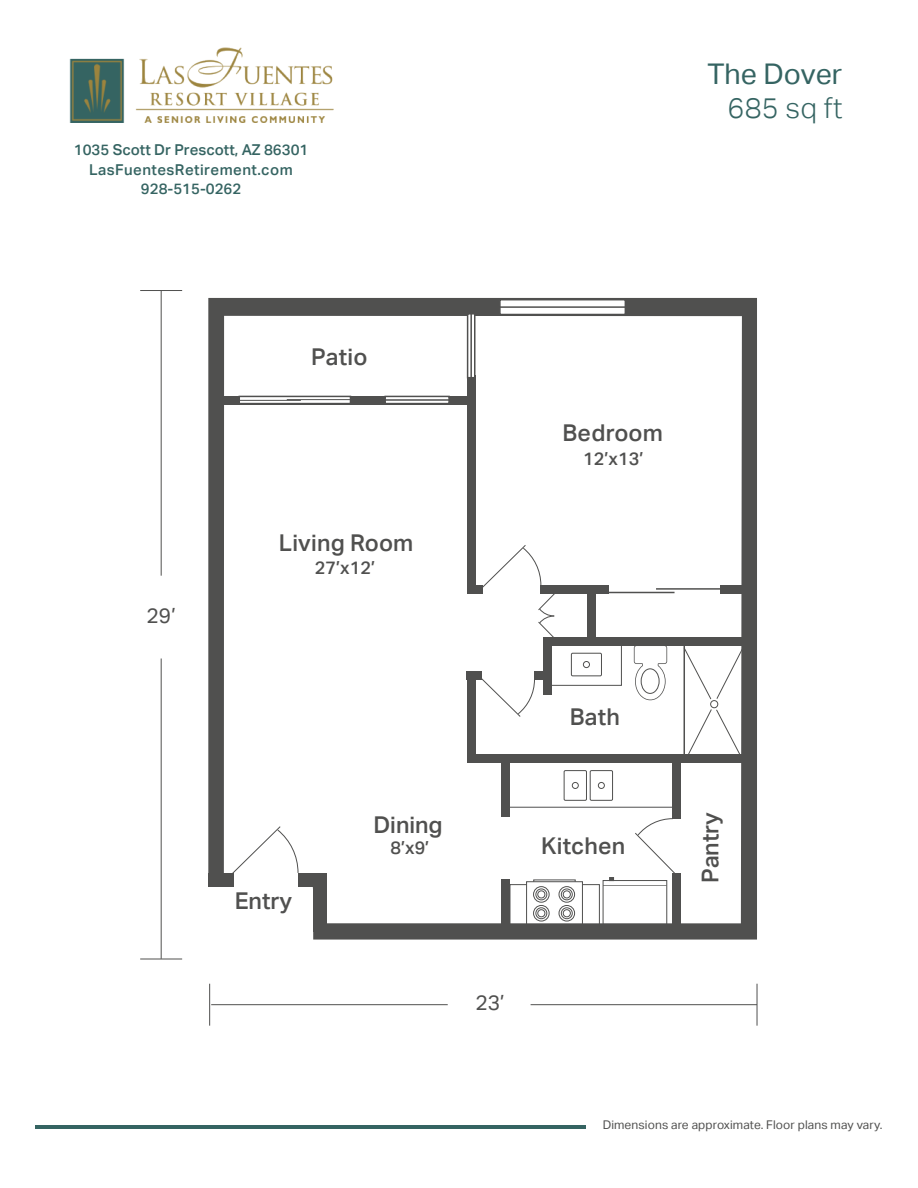
<style>
.page{position:relative;width:918px;height:1188px;background:#fff}
.page>*{position:absolute;margin:0;border:0;box-sizing:border-box;transform-origin:0 0}
.t1{font:28.5px "Aktiv Grotesk Deva";color:#356462}
.t2{font:300 28.5px "Aktiv Grotesk Deva";letter-spacing:.01em;color:#356462}
.t3{font:500 23.25px "Aktiv Grotesk Deva";letter-spacing:.01em;color:#50504f}
.t4{font:21px "Aktiv Grotesk Deva";color:#50504f}
.t5{font:500 18px "Aktiv Grotesk Deva";color:#50504f}
.t6{font:500 15px/19.5px "Aktiv Grotesk Deva";color:#356462;text-align:center}
.t7{font:12px "Aktiv Grotesk Deva";letter-spacing:.01em;color:#50504f}
</style>
<div class="page">
<hr style="left:35px;top:1126px;width:551px;height:3px;background:#356462">
<hr style="left:140px;top:290px;width:42px;height:1px;background:#50504f">
<hr style="left:140px;top:959px;width:42px;height:1px;background:#50504f">
<hr style="left:161px;top:659px;width:1px;height:300px;background:#50504f">
<hr style="left:161px;top:291px;width:1px;height:285px;background:#50504f">
<hr style="left:209px;top:984px;width:1px;height:42px;background:#50504f">
<hr style="left:757px;top:984px;width:1px;height:42px;background:#50504f">
<hr style="left:531px;top:1004px;width:226px;height:1px;background:#50504f">
<hr style="left:211px;top:1004px;width:237px;height:1px;background:#50504f">
<img style="left:69px;top:47px;width:264px;height:76px">
<div style="left:313px;top:923px;width:444px;height:17px;background:#50504f"></div>
<svg style="left:208px;top:298px;width:549px;height:635px"></svg>
<hr style="left:608px;top:592px;width:67px;height:1px;background:#50504f">
<hr style="left:656px;top:588px;width:66px;height:2px;background:#50504f">
<div style="left:467px;top:313px;width:9px;height:65px;background:#fff;border:2px solid #50504f"></div>
<hr style="left:470px;top:309px;width:2px;height:74px;background:#50504f">
<div style="left:499px;top:299px;width:127px;height:16px;background:#fff;border:2px solid #50504f"></div>
<hr style="left:490px;top:306px;width:145px;height:2px;background:#50504f">
<svg style="left:384px;top:396px;width:66px;height:8px"></svg>
<hr style="left:380px;top:399px;width:74px;height:2px;background:#50504f">
<svg style="left:239px;top:396px;width:112px;height:8px"></svg>
<hr style="left:237px;top:400px;width:64px;height:1px;background:#50504f">
<hr style="left:287px;top:399px;width:64px;height:1px;background:#50504f">
<h1 class="t1" style="left:707px;top:55px;width:136px">The Dover</h1>
<p class="t6" style="left:74px;top:141px;width:236px">1035 Scott Dr Prescott, AZ 86301<br>LasFuentesRetirement.com<br>928-515-0262</p>
<h1 class="t2" style="left:728px;top:89px;width:116px">685 sq ft</h1>
<h3 class="t4" style="left:147px;top:601px;width:31px">29’</h3>
<h2 class="t3" style="left:311px;top:340px;width:58px">Patio</h2>
<h2 class="t3" style="left:279px;top:526px;width:136px">Living Room</h2>
<p class="t5" style="left:315px;top:555px;width:62px">27’x12’</p>
<h2 class="t3" style="left:563px;top:417px;width:102px">Bedroom</h2>
<p class="t5" style="left:583px;top:446px;width:62px">12’x13’</p>
<h2 class="t3" style="left:235px;top:884px;width:59px">Entry</h2>
<h2 class="t3" style="left:570px;top:700px;width:52px">Bath</h2>
<h2 class="t3" style="left:373px;top:809px;width:71px">Dining</h2>
<p class="t5" style="left:391px;top:835px;width:40px">8’x9’</p>
<h2 class="t3" style="left:541px;top:830px;width:86px">Kitchen</h2>
<h3 class="t4" style="left:475px;top:989px;width:31px">23’</h3>
<h2 class="t3" style="left:694px;top:883px;width:73px;rotate:-90deg">Pantry</h2>
<p class="t7" style="left:603px;top:1117px;width:281px">Dimensions are approximate. Floor plans may vary.</p>
</div>
